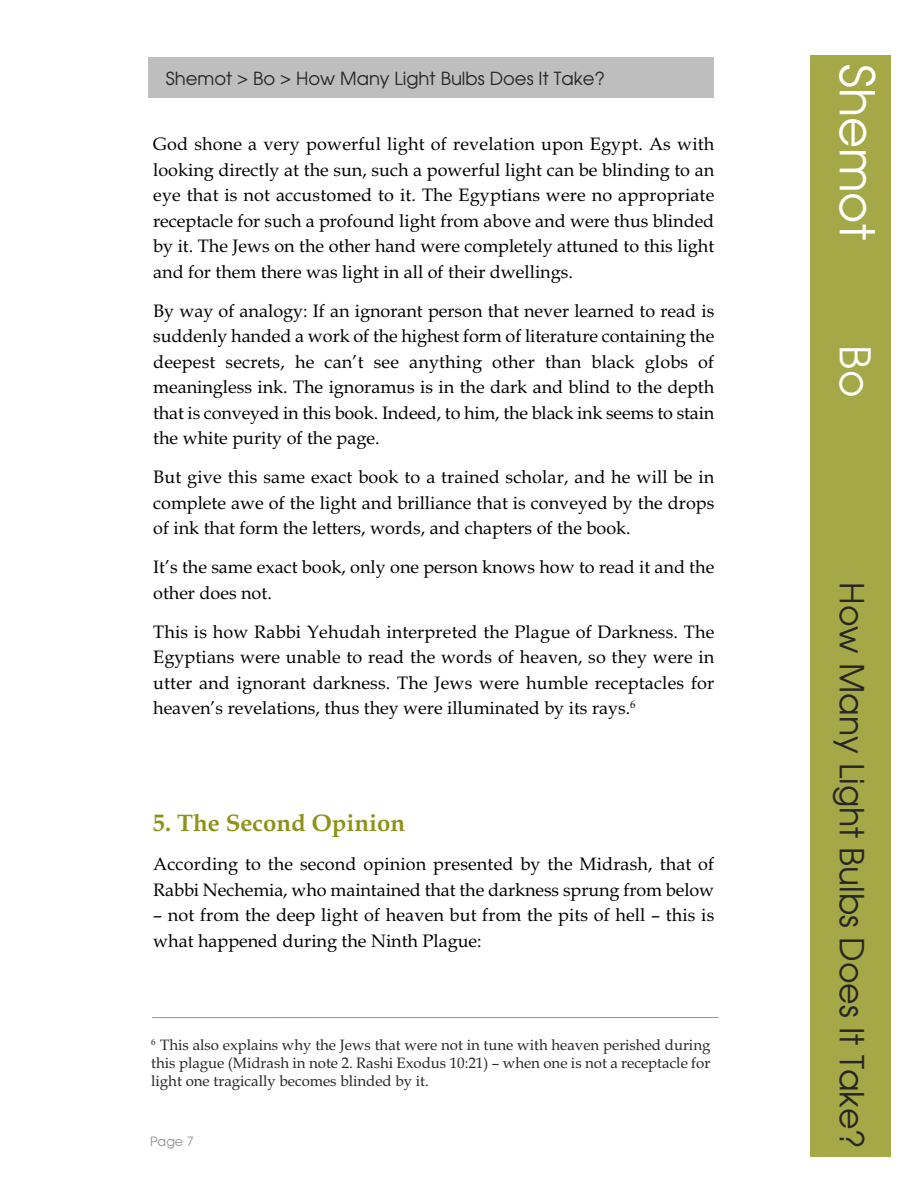
<style>
.page{position:relative;width:918px;height:1188px;background:#fff}
.page>*{position:absolute;margin:0;border:0;box-sizing:border-box;transform-origin:0 0}
.t1{font:47.7px "Avalon Plain";color:#fff}
.t2{font:42px "Avalon Plain";color:#fff}
.t3{font:33px "Avalon Plain";color:#272627}
.t4{font:700 24px "Book Antiqua";color:#8e9218}
.t5{font:18px/25.5px "Book Antiqua";color:#000;text-align:justify}
.t6{font:18px "Avalon Plain";color:#272627}
.t7{font:15px/18px "Book Antiqua";color:#272627;text-align:justify}
.t8{font:12.75px "Avalon Plain";color:#939393}
</style>
<div class="page">
<div style="left:810px;top:55px;width:81px;height:1101px;background:#a5a846"></div>
<div style="left:148px;top:57px;width:566px;height:41px;background:#bebebe"></div>
<hr style="left:152px;top:1017px;width:567px;height:1px;background:#939393">
<p class="t6" style="left:166px;top:68px;width:441px">Shemot &gt; Bo &gt; How Many Light Bulbs Does It Take?</p>
<h1 class="t1" style="left:884px;top:64px;width:177px;rotate:90deg">Shemot</h1>
<p class="t5" style="left:153px;top:131px;width:563px">God shone a very powerful light of revelation upon Egypt. As with looking directly at the sun, such a powerful light can be blinding to an eye that is not accustomed to it. The Egyptians were no appropriate receptacle for such a profound light from above and were thus blinded by it. The Jews on the other hand were completely attuned to this light and for them there was light in all of their dwellings.</p>
<p class="t5" style="left:153px;top:298px;width:563px">By way of analogy: If an ignorant person that never learned to read is suddenly handed a work of the highest form of literature containing the deepest secrets, he can’t see anything other than black globs of meaningless ink. The ignoramus is in the dark and blind to the depth that is conveyed in this book. Indeed, to him, the black ink seems to stain the white purity of the page.</p>
<p class="t5" style="left:153px;top:464px;width:563px">But give this same exact book to a trained scholar, and he will be in complete awe of the light and brilliance that is conveyed by the drops of ink that form the letters, words, and chapters of the book.</p>
<p class="t5" style="left:153px;top:554px;width:563px">It’s the same exact book, only one person knows how to read it and the other does not.</p>
<p class="t5" style="left:153px;top:619px;width:563px">This is how Rabbi Yehudah interpreted the Plague of Darkness. The Egyptians were unable to read the words of heaven, so they were in utter and ignorant darkness. The Jews were humble receptacles for heaven’s revelations, thus they were illuminated by its rays.<sup>6</sup></p>
<h2 class="t2" style="left:879px;top:345px;width:53px;rotate:90deg">Bo</h2>
<h3 class="t3" style="left:871px;top:582px;width:568px;rotate:90deg">How Many Light Bulbs Does It Take?</h3>
<h3 class="t4" style="left:153px;top:809px;width:253px">5. The Second Opinion</h3>
<p class="t5" style="left:153px;top:851px;width:563px">According to the second opinion presented by the Midrash, that of<br>Rabbi Nechemia, who maintained that the darkness sprung from below</p>
<p class="t5" style="left:153px;top:902px;width:563px">– not from the deep light of heaven but from the pits of hell – this is what happened during the Ninth Plague:</p>
<p class="t7" style="left:151px;top:1036px;width:561px"><sup>6</sup> This also explains why the Jews that were not in tune with heaven perished during this plague (Midrash in note 2. Rashi Exodus 10:21) – when one is not a receptacle for light one tragically becomes blinded by it.</p>
<p class="t8" style="left:150px;top:1134px;width:45px">Page 7</p>
</div>
